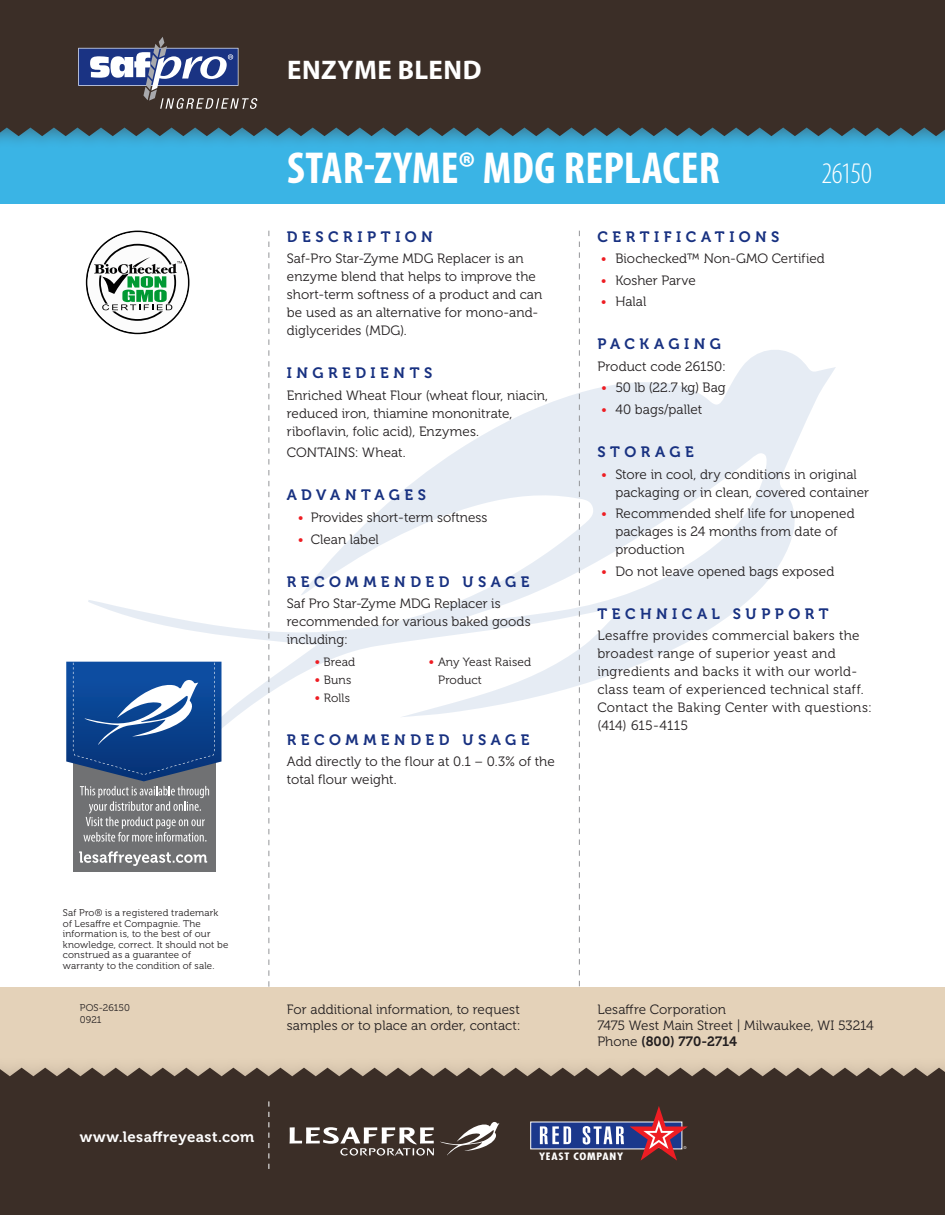
<style>
.page{position:relative;width:945px;height:1215px;background:#fff}
.page>*{position:absolute;margin:0;border:0;box-sizing:border-box;transform-origin:0 0}
.t1{font:700 condensed 45px "Myriad Pro";letter-spacing:.005em;color:#fff}
.t2{font:300 condensed 30px "Myriad Pro";letter-spacing:-.03em;color:#fff}
.t3{font:700 27px "Myriad Pro";letter-spacing:.02em;color:#fff}
.t4{font:15px "Museo 700";letter-spacing:.3em;color:#183181}
.t5{font:15px "Museo 700";letter-spacing:.025em;color:#fff}
.Body_copy{font:13.5px/18px "Museo 300";letter-spacing:.005em;color:#231f20}
.Body_copy-2{font:13.5px/18px "Museo 300";letter-spacing:.025em;color:#231f20}
.t6{font:13.5px "Museo 700";color:#231f20}
.t7{font:12px/18px "Museo 300";letter-spacing:.005em;color:#231f20}
.t8{font:700 condensed 9.9px "Futura Std";letter-spacing:.065em;color:#fff;scale:1.2 1}
.t9{font:9.75px/10.5px "Museo 300";letter-spacing:.015em;color:#231f20}
.s1{color:#ee1d23}
.s2{font-size:13.5px;color:#ee1d23}
.s3{font-family:"Museo 300"}
</style>
<div class="page">
<svg style="left:88px;top:350px;width:748px;height:419px"></svg>
<svg style="left:269px;top:231px;width:1px;height:756px"></svg>
<svg style="left:579px;top:231px;width:1px;height:756px"></svg>
<div style="left:0;top:0;width:945px;height:204px;background:#3ab4e5"></div>
<div style="left:0;top:987px;width:945px;height:216px;background:#e4d2b9"></div>
<div style="left:0;top:1068px;width:945px;height:147px;background:#3b2e27"></div>
<svg style="left:269px;top:1101px;width:1px;height:68px"></svg>
<div style="left:0;top:0;width:945px;height:150px;background:#3b2e27;opacity:.5"></div>
<div style="left:0;top:0;width:945px;height:136px;background:#3b2e27"></div>
<svg style="left:78px;top:37px;width:180px;height:72px;background:#5a5b6f"></svg>
<svg style="left:530px;top:1106px;width:158px;height:55px;background:#5e4c60"></svg>
<svg style="left:290px;top:1127px;width:144px;height:29px;background:#776e6a"></svg>
<svg style="left:440px;top:1122px;width:59px;height:33px;background:#6b615c"></svg>
<div style="left:73px;top:712px;width:142px;height:160px;background:#707173"></div>
<svg style="left:79px;top:851px;width:128px;height:15px"></svg>
<svg style="left:66px;top:662px;width:156px;height:180px"></svg>
<svg style="left:86px;top:231px;width:103px;height:103px"></svg>
<h3 class="t3" style="left:287px;top:55px;width:196px">ENZYME BLEND</h3>
<p class="t1" style="left:287px;top:140px;width:434px">STAR-ZYME® MDG REPLACER</p>
<p class="t2" style="left:822px;top:158px;width:52px">26150</p>
<p class="t4" style="left:287px;top:228px;width:147px">DESCRIPTION</p>
<p class="Body_copy" style="left:287px;top:250px;width:257px">Saf-Pro Star-Zyme MDG Replacer is an enzyme blend that helps to improve the short-term softness of a product and can be used as an alternative for mono-and&shy;diglycerides (MDG).</p>
<p class="t4" style="left:287px;top:365px;width:147px">INGREDIENTS</p>
<p class="Body_copy" style="left:287px;top:387px;width:263px">Enriched Wheat Flour (wheat flour, niacin, reduced iron, thiamine mononitrate, riboflavin, folic acid), Enzymes.</p>
<p class="Body_copy" style="left:287px;top:444px;width:120px">CONTAINS: Wheat.</p>
<p class="t4" style="left:287px;top:487px;width:141px">ADVANTAGES</p>
<p class="Body_copy" style="left:298px;top:509px;width:191px"><span class="s1">•</span> Provides short-term softness</p>
<p class="Body_copy" style="left:298px;top:530px;width:83px"><span class="s1">•</span> Clean label</p>
<p class="t4" style="left:287px;top:573px;width:244px">RECOMMENDED USAGE</p>
<p class="Body_copy" style="left:287px;top:595px;width:245px">Saf Pro Star-Zyme MDG Replacer is recommended for various baked goods including:</p>
<p class="t7" style="left:314px;top:653px;width:42px"><span class="s2">•</span> Bread</p>
<p class="t7" style="left:314px;top:671px;width:38px"><span class="s2">•</span> Buns</p>
<p class="t7" style="left:314px;top:689px;width:37px"><span class="s2">•</span> Rolls</p>
<p class="t7" style="left:438px;top:653px;width:95px;text-indent:-9px"><span class="s2">•</span> Any Yeast Raised<br>Product</p>
<p class="t4" style="left:287px;top:731px;width:244px">RECOMMENDED USAGE</p>
<p class="Body_copy" style="left:287px;top:753px;width:270px">Add directly to the flour at 0.1 – 0.3% of the total flour weight.</p>
<p class="t4" style="left:597px;top:228px;width:184px">CERTIFICATIONS</p>
<p class="Body_copy" style="left:601px;top:250px;width:225px"><span class="s1">•</span> Biochecked™ Non-GMO Certified</p>
<p class="Body_copy" style="left:601px;top:272px;width:96px"><span class="s1">•</span> Kosher Parve</p>
<p class="Body_copy" style="left:601px;top:293px;width:47px"><span class="s1">•</span> Halal</p>
<p class="t4" style="left:597px;top:336px;width:125px">PACKAGING</p>
<p class="Body_copy" style="left:597px;top:358px;width:130px">Product code 26150:</p>
<p class="Body_copy" style="left:601px;top:379px;width:126px"><span class="s1">•</span> 50 lb (22.7 kg) Bag</p>
<p class="Body_copy" style="left:601px;top:401px;width:103px"><span class="s1">•</span> 40 bags/pallet</p>
<p class="t4" style="left:597px;top:443px;width:98px">STORAGE</p>
<p class="Body_copy" style="left:615px;top:465px;width:255px;text-indent:-14px"><span class="s1">•</span> Store in cool, dry conditions in original packaging or in clean, covered container</p>
<p class="Body_copy" style="left:615px;top:505px;width:241px;text-indent:-14px"><span class="s1">•</span> Recommended shelf life for unopened packages is 24 months from date of production</p>
<p class="Body_copy" style="left:601px;top:562px;width:235px"><span class="s1">•</span> Do not leave opened bags exposed</p>
<p class="t4" style="left:597px;top:605px;width:233px">TECHNICAL SUPPORT</p>
<p class="Body_copy-2" style="left:597px;top:627px;width:276px">Lesaffre provides commercial bakers the broadest range of superior yeast and ingredients and backs it with our world&shy;class team of experienced technical staff.<br>Contact the Baking Center with questions: (414) 615-4115</p>
<p class="t9" style="left:63px;top:908px;width:167px">Saf Pro® is a registered trademark of Lesaffre et Compagnie. The information is, to the best of our knowledge, correct. It should not be construed as a guarantee of warranty to the condition of sale.</p>
<p class="t9" style="left:80px;top:1003px;width:52px">POS-26150</p>
<p class="t9" style="left:80px;top:1015px;width:23px">0921</p>
<p class="Body_copy" style="left:287px;top:1002px;width:235px;line-height:15.8px">For additional information, to request samples or to place an order, contact:</p>
<p class="Body_copy" style="left:597px;top:1002px;width:278px;line-height:15.8px">Lesaffre Corporation<br>7475 West Main Street | Milwaukee, WI 53214</p>
<p class="t6" style="left:597px;top:1033px;width:141px"><span class="s3">Phone</span> (800) 770-2714</p>
<p class="t5" style="left:80px;top:1128px;width:176px">www.lesaffreyeast.com</p>
<p class="t8" style="left:539px;top:1150px;width:72px">YEAST COMPANY</p>
</div>
